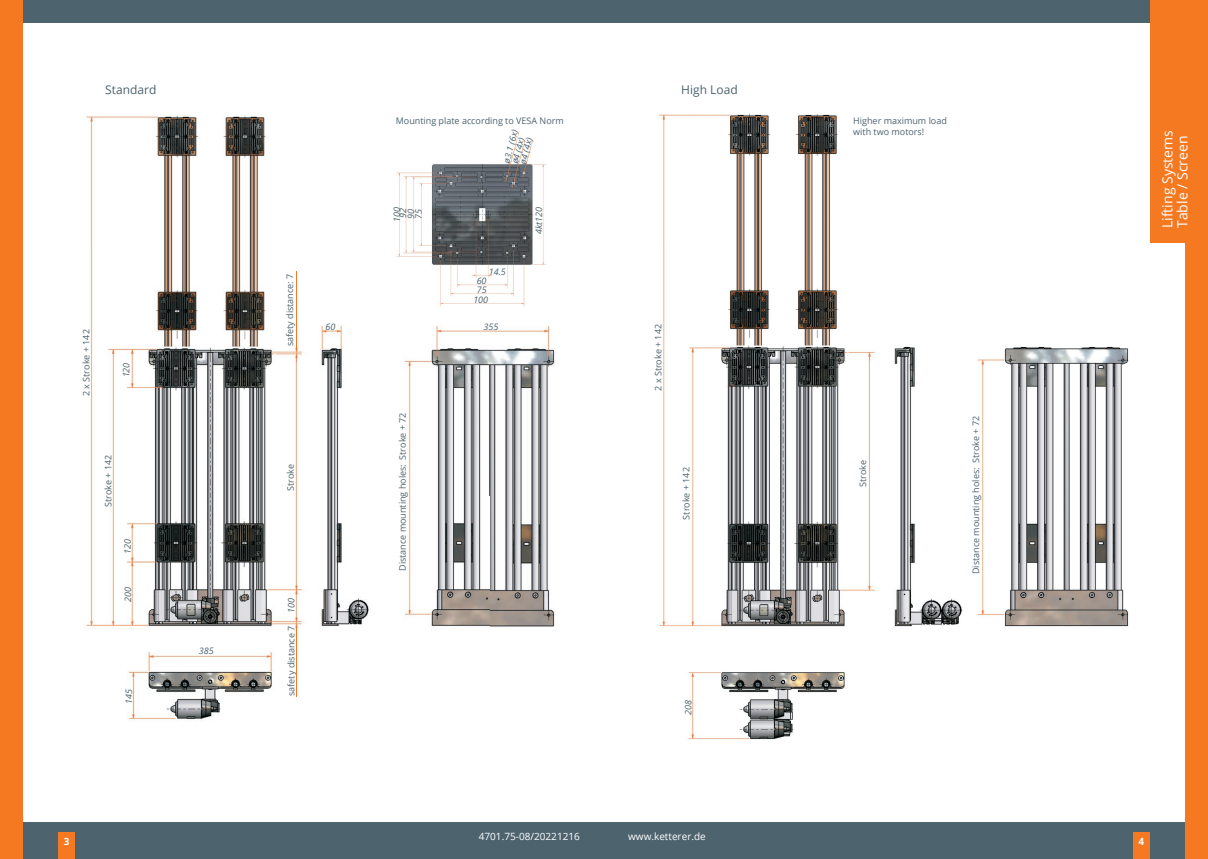
<style>
.page{position:relative;width:1208px;height:859px;background:#fff}
.page>*{position:absolute;margin:0;border:0;box-sizing:border-box;transform-origin:0 0}
.t1{font:14px/15px "Open Sans";color:#fff}
.t2{font:12px "Open Sans";color:#4d636e}
.t3{font:10px "Open Sans";color:#fff}
.t4{font:700 10px "Open Sans";color:#fff}
.t5{font:9px/10.8px "Open Sans";color:#4d636e}
.t6{font:italic 9px/8px "Open Sans";color:#4d636e}
</style>
<div class="page">
<img style="left:86px;top:115px;width:469px;height:605px">
<div style="left:275px;top:279px;width:15px;height:45px;background:#fff"></div>
<img style="left:659px;top:113px;width:470px;height:627px">
<svg style="left:954px;top:369px;width:4px;height:3px"></svg>
<img style="left:395px;top:145px;width:151px;height:162px">
<svg style="left:508px;top:131px;width:25px;height:49px"></svg>
<hr style="left:296px;top:628px;width:1px;height:68px;background:#f47921">
<hr style="left:296px;top:271px;width:1px;height:78px;background:#f47921">
<div style="left:604px;top:822px;width:595px;height:37px;background:#4d636e"></div>
<div style="left:0;top:0;width:1208px;height:23px;background:#4d636e"></div>
<div style="left:9px;top:822px;width:595px;height:37px;background:#4d636e"></div>
<div style="left:58px;top:833px;width:17px;height:26px;background:#f47921"></div>
<div style="left:1133px;top:833px;width:16px;height:26px;background:#f47921"></div>
<div style="left:0;top:0;width:23px;height:859px;background:#f47921"></div>
<div style="left:1185px;top:0;width:23px;height:859px;background:#f47921"></div>
<div style="left:1149px;top:0;width:50px;height:242px;background:#f47921"></div>
<h2 class="t2" style="left:105px;top:82px;width:53px">Standard</h2>
<h2 class="t2" style="left:681px;top:82px;width:58px">High Load</h2>
<p class="t5" style="left:396px;top:115px;width:170px">Mounting plate according to VESA Norm</p>
<p class="t6" style="left:502px;top:162px;width:35px;rotate:-75deg">ø3.1 (6x) ø4 (4x) ø4 (4x)</p>
<p class="t5" style="left:81px;top:396px;width:68px;rotate:-90deg">2 x Stroke + 142</p>
<p class="t6" style="left:122px;top:377px;width:16px;rotate:-90deg">120</p>
<p class="t5" style="left:103px;top:507px;width:54px;rotate:-90deg">Stroke + 142</p>
<p class="t6" style="left:123px;top:553px;width:16px;rotate:-90deg">120</p>
<p class="t6" style="left:124px;top:602px;width:16px;rotate:-90deg">200</p>
<p class="t6" style="left:125px;top:704px;width:16px;rotate:-90deg">145</p>
<p class="t6" style="left:199px;top:647px;width:16px">385</p>
<p class="t5" style="left:284px;top:346px;width:74px;rotate:-90deg">safety distance: 7</p>
<p class="t5" style="left:285px;top:491px;width:28px;rotate:-90deg">Stroke</p>
<p class="t6" style="left:287px;top:613px;width:16px;rotate:-90deg">100</p>
<p class="t5" style="left:285px;top:696px;width:72px;rotate:-90deg">safety distance 7</p>
<p class="t6" style="left:392px;top:222px;width:16px;rotate:-90deg">100</p>
<p class="t6" style="left:399px;top:218px;width:11px;rotate:-90deg">92</p>
<p class="t6" style="left:407px;top:219px;width:11px;line-height:7.6px;rotate:-90deg">90<br>75</p>
<p class="t6" style="left:489px;top:268px;width:19px">14.5</p>
<p class="t6" style="left:473px;top:272px;width:16px;line-height:18.7px;text-align:center">60<br>100</p>
<p class="t6" style="left:477px;top:286px;width:11px">75</p>
<p class="t6" style="left:325px;top:323px;width:11px">60</p>
<p class="t6" style="left:483px;top:322px;width:16px">355</p>
<p class="t6" style="left:534px;top:234px;width:29px;rotate:-90deg">4kt120</p>
<p class="t5" style="left:397px;top:571px;width:160px;rotate:-90deg">Distance mounting holes: Stroke + 72</p>
<p class="t5" style="left:652px;top:391px;width:68px;rotate:-90deg">2 x Stroke + 142</p>
<p class="t5" style="left:680px;top:519px;width:54px;rotate:-90deg">Stroke + 142</p>
<p class="t6" style="left:684px;top:715px;width:16px;rotate:-90deg">208</p>
<p class="t5" style="left:853px;top:115px;width:95px">Higher maximum load with two motors!</p>
<p class="t5" style="left:857px;top:487px;width:28px;rotate:-90deg">Stroke</p>
<p class="t5" style="left:970px;top:574px;width:160px;rotate:-90deg">Distance mounting holes: Stroke + 72</p>
<h1 class="t1" style="left:1159px;top:228px;width:99px;rotate:-90deg">Lifting Systems<br>Table / Screen</h1>
<p class="t3" style="left:628px;top:830px;width:79px">www.ketterer.de</p>
<p class="t3" style="left:479px;top:830px;width:103px">4701.75-08/20221216</p>
<p class="t4" style="left:64px;top:834px;width:7px">3</p>
<p class="t4" style="left:1138px;top:834px;width:7px">4</p>
</div>
